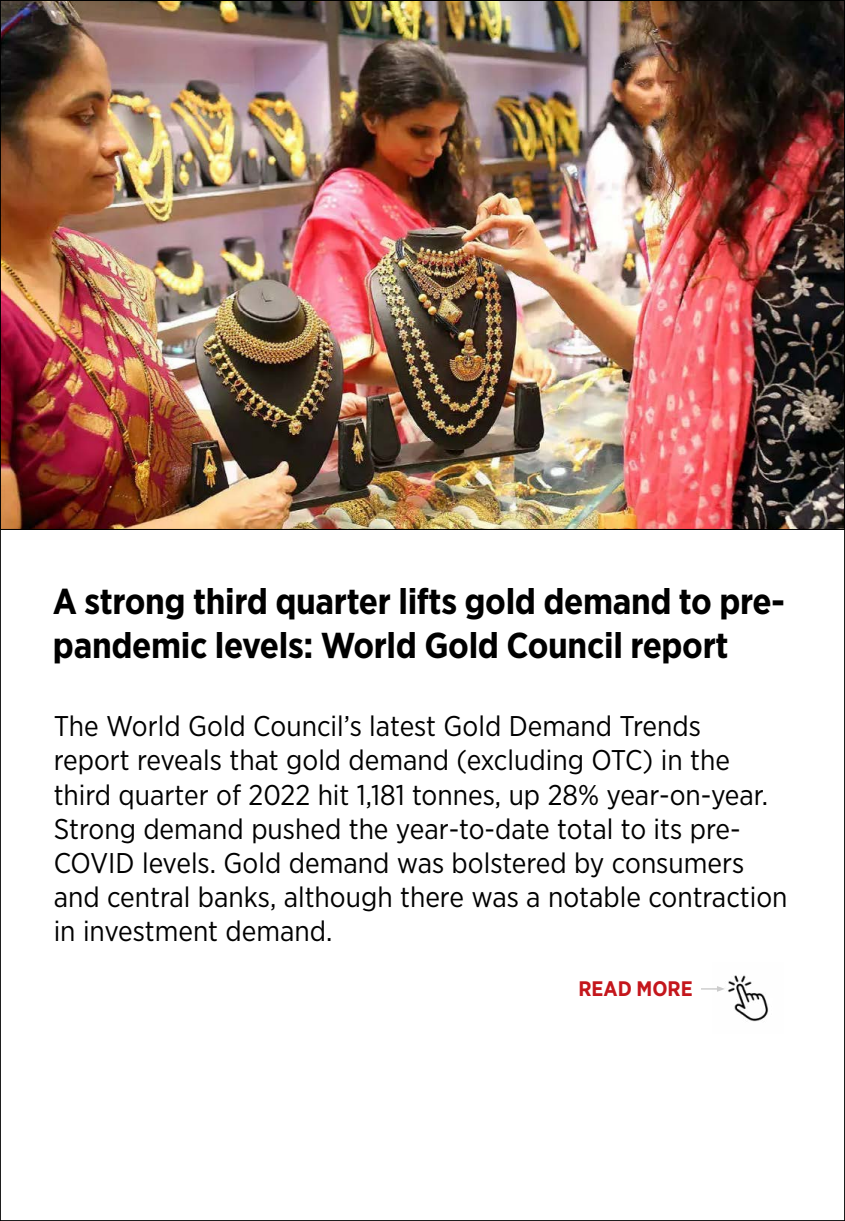
<style>
.page{position:relative;width:845px;height:1221px;background:#fff}
.page>*{position:absolute;margin:0;border:0;box-sizing:border-box;transform-origin:0 0}
.t1{font:700 36px/43.2px "Gotham Narrow";letter-spacing:-.01em;color:#000}
.t2{font:28.5px/34.2px "Gotham Narrow";color:#000}
.t3{font:700 21px "Gotham Narrow";color:#c4161c}
</style>
<div class="page">
<img style="left:2px;top:2px;width:840px;height:526px">
<img style="left:717px;top:975px;width:52px;height:47px">
<svg style="left:701px;top:986px;width:23px;height:5px"></svg>
<p class="t1" style="left:53px;top:580px;width:733px">A strong third quarter lifts gold demand to pre&shy;pandemic levels: World Gold Council report</p>
<p class="t2" style="left:54px;top:708px;width:735px">The World Gold Council’s latest Gold Demand Trends<br>report reveals that gold demand (excluding OTC) in the third quarter of 2022 hit 1,181 tonnes, up 28% year-on-year.<br>Strong demand pushed the year-to-date total to its pre-COVID levels. Gold demand was bolstered by consumers and central banks, although there was a notable contraction in investment demand.</p>
<p class="t3" style="left:578px;top:975px;width:116px">READ MORE</p>
</div>
